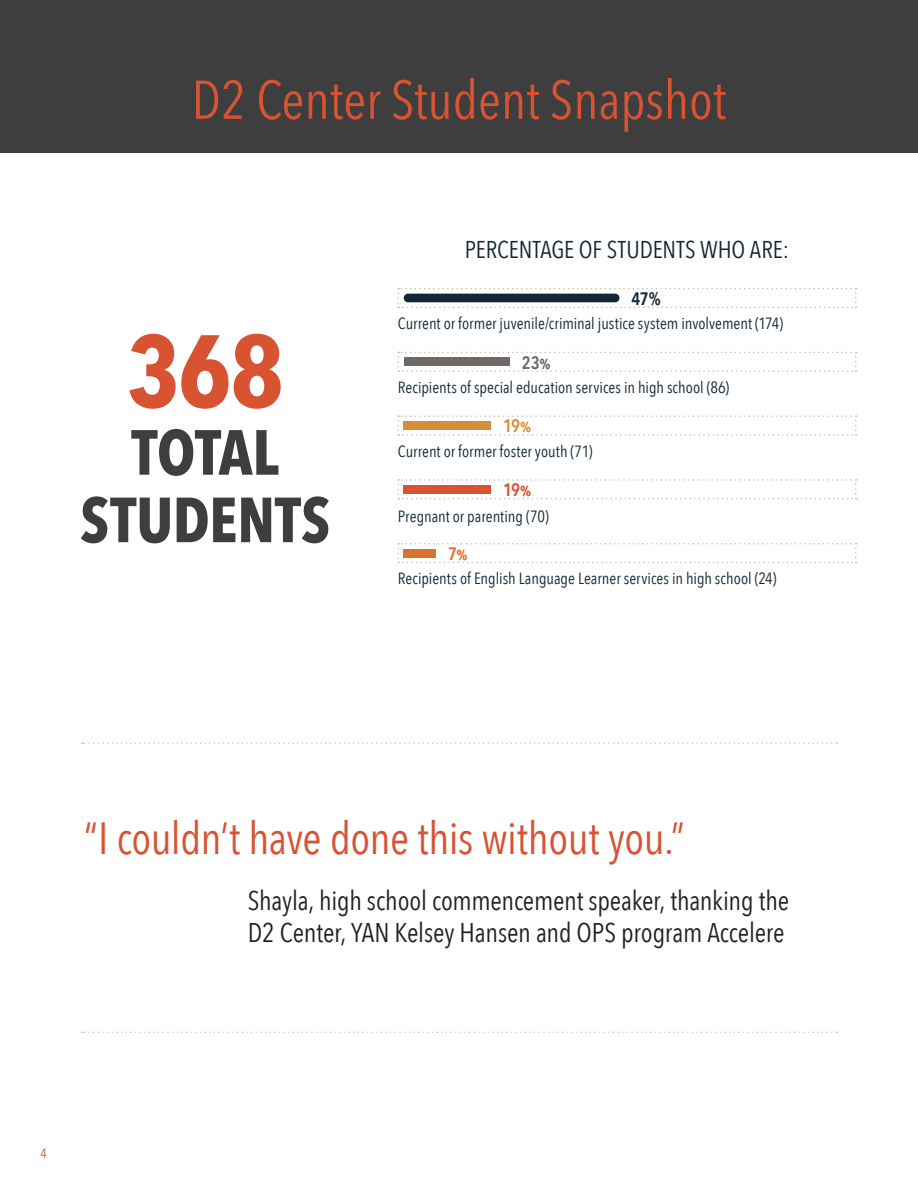
<style>
.page{position:relative;width:918px;height:1188px;background:#fff}
.page>*{position:absolute;margin:0;border:0;box-sizing:border-box;transform-origin:0 0}
.t1{font:700 101.7px "Avenir Next Condensed";color:#d75332}
.t2{font:700 63px/67.5px "Avenir Next Condensed";letter-spacing:-.005em;color:#3e3e3f;text-align:center}
.t3{font:54px "Avenir Next Condensed";color:#d75332}
.t4{font:45px "Avenir Next Condensed";letter-spacing:-.01em;color:#d75332}
.t5{font:27px/32.4px "Avenir Next Condensed";letter-spacing:-.01em;color:#231f20}
.t6{font:24.3px "Avenir Next Condensed";letter-spacing:-.005em;color:#112736}
.t7{font:600 18px "Avenir Next Condensed";color:#112736}
.t8{font:600 18px "Avenir Next Condensed";color:#d75332}
.t9{font:600 18px "Avenir Next Condensed";color:#d78d39}
.t10{font:600 18px "Avenir Next Condensed";color:#6e6966}
.t11{font:600 18px "Avenir Next Condensed";color:#db722e}
.t12{font:16.2px "Avenir Next Condensed";color:#112736}
.t13{font:13.5px "Avenir Next Condensed";color:#d75332}
</style>
<div class="page">
<div style="left:0;top:0;width:918px;height:152px;background:#3e3e3f"></div>
<svg style="left:397px;top:288px;width:460px;height:20px"></svg>
<div style="left:404px;top:294px;width:215px;height:8px;background:#112736;border-radius:4px"></div>
<svg style="left:397px;top:479px;width:460px;height:20px"></svg>
<div style="left:404px;top:485px;width:87px;height:9px;background:#d75332"></div>
<svg style="left:397px;top:415px;width:460px;height:21px"></svg>
<div style="left:404px;top:421px;width:87px;height:9px;background:#d78d39"></div>
<svg style="left:397px;top:543px;width:460px;height:20px"></svg>
<div style="left:404px;top:549px;width:32px;height:8px;background:#db722e"></div>
<svg style="left:82px;top:742px;width:755px;height:2px"></svg>
<svg style="left:82px;top:1032px;width:755px;height:1px"></svg>
<svg style="left:397px;top:352px;width:460px;height:20px"></svg>
<div style="left:404px;top:357px;width:105px;height:9px;background:#6e6966"></div>
<h3 class="t3" style="left:192px;top:54px;width:536px">D2 Center Student Snapshot</h3>
<h3 class="t6" style="left:465px;top:228px;width:326px">PERCENTAGE OF STUDENTS WHO ARE:</h3>
<h1 class="t1" style="left:127px;top:309px;width:158px">368</h1>
<h2 class="t2" style="left:80px;top:418px;width:252px">TOTAL<br>STUDENTS</h2>
<p class="t7" style="left:632px;top:283px;width:31px">47%</p>
<p class="t12" style="left:398px;top:310px;width:387px">Current or former juvenile/criminal justice system involvement (174)</p>
<p class="t10" style="left:522px;top:347px;width:30px">23%</p>
<p class="t12" style="left:398px;top:373px;width:333px">Recipients of special education services in high school (86)</p>
<p class="t9" style="left:503px;top:410px;width:30px">19%</p>
<p class="t12" style="left:398px;top:437px;width:196px">Current or former foster youth (71)</p>
<p class="t8" style="left:503px;top:474px;width:30px">19%</p>
<p class="t12" style="left:398px;top:503px;width:152px">Pregnant or parenting (70)</p>
<p class="t11" style="left:448px;top:538px;width:21px">7%</p>
<p class="t12" style="left:398px;top:565px;width:380px">Recipients of English Language Learner services in high school (24)</p>
<h3 class="t4" style="left:84px;top:800px;width:603px">“I couldn’t have done this without you.”</h3>
<h3 class="t5" style="left:248px;top:883px;width:543px">Shayla, high school commencement speaker, thanking the<br>D2 Center, YAN Kelsey Hansen and OPS program Accelere</h3>
<p class="t13" style="left:40px;top:1142px;width:8px">4</p>
</div>
